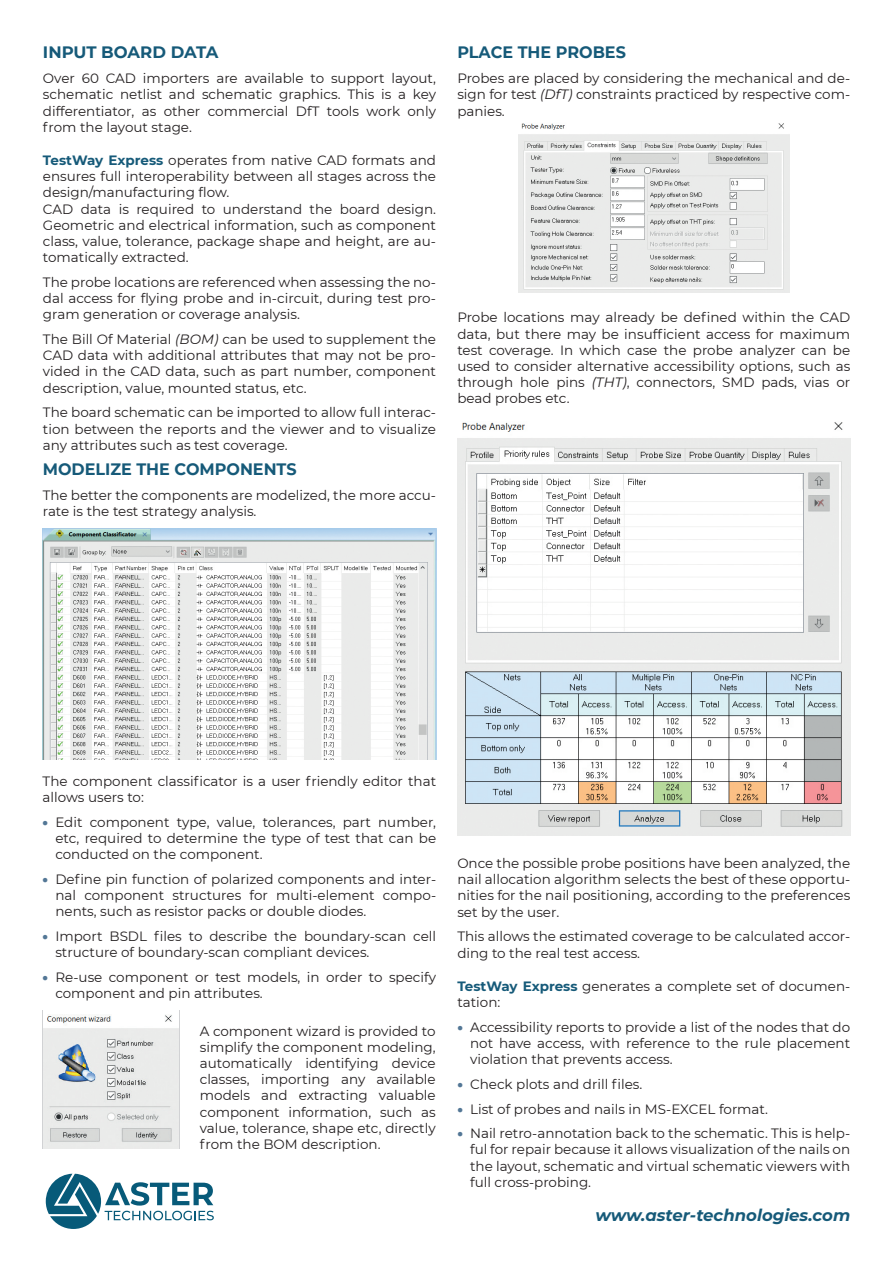
<style>
.page{position:relative;width:893px;height:1263px;background:#fff}
.page>*{position:absolute;margin:0;border:0;box-sizing:border-box;transform-origin:0 0}
.Style_de_paragraphe{font:700 16.5px "Montserrat";color:#165a79}
.t1{font:italic 700 16.5px "Montserrat";color:#165a79}
.Style_de_paragraphe-2{font:13.5px/16.2px "Montserrat";color:#231f20;text-align:justify}
.s1{font-weight:700;color:#165a79}
.s2{font-style:italic}
.s3{font-weight:900;color:#537796}
</style>
<div class="page">
<img style="left:43px;top:529px;width:393px;height:230px">
<img style="left:457px;top:422px;width:393px;height:413px">
<img style="left:518px;top:123px;width:271px;height:170px">
<img style="left:44px;top:1015px;width:135px;height:134px">
<svg style="left:46px;top:1174px;width:168px;height:55px"></svg>
<p class="Style_de_paragraphe" style="left:43px;top:41px;width:177px">INPUT BOARD DATA</p>
<p class="Style_de_paragraphe-2" style="left:43px;top:70px;width:395px">Over 60 CAD importers are available to support layout, schematic netlist and schematic graphics. This is a key differentiator, as other commercial DfT tools work only from the layout stage.</p>
<p class="Style_de_paragraphe-2" style="left:43px;top:152px;width:395px"><span class="s1">TestWay Express</span> operates from native CAD formats and ensures full interoperability between all stages across the design/manufacturing flow.</p>
<p class="Style_de_paragraphe-2" style="left:43px;top:200px;width:395px">CAD data is required to understand the board design.<br>Geometric and electrical information, such as component class, value, tolerance, package shape and height, are au&shy;tomatically extracted.</p>
<p class="Style_de_paragraphe-2" style="left:43px;top:274px;width:395px">The probe locations are referenced when assessing the no&shy;dal access for flying probe and in-circuit, during test pro&shy;gram generation or coverage analysis.</p>
<p class="Style_de_paragraphe-2" style="left:43px;top:331px;width:395px">The Bill Of Material <span class="s2">(BOM)</span> can be used to supplement the CAD data with additional attributes that may not be pro&shy;vided in the CAD data, such as part number, component description, value, mounted status, etc.</p>
<p class="Style_de_paragraphe-2" style="left:43px;top:404px;width:395px">The board schematic can be imported to allow full interac&shy;tion between the reports and the viewer and to visualize any attributes such as test coverage.</p>
<p class="Style_de_paragraphe" style="left:43px;top:457px;width:255px">MODELIZE THE COMPONENTS</p>
<p class="Style_de_paragraphe-2" style="left:43px;top:487px;width:395px">The better the components are modelized, the more accu&shy;rate is the test strategy analysis.</p>
<p class="Style_de_paragraphe" style="left:457px;top:41px;width:170px">PLACE THE PROBES</p>
<p class="Style_de_paragraphe-2" style="left:457px;top:70px;width:394px">Probes are placed by considering the mechanical and de&shy;sign for test <span class="s2">(DfT)</span> constraints practiced by respective com&shy;panies.</p>
<p class="Style_de_paragraphe-2" style="left:457px;top:309px;width:394px">Probe locations may already be defined within the CAD data, but there may be insufficient access for maximum test coverage. In which case the probe analyzer can be used to consider alternative accessibility options, such as through hole pins <span class="s2">(THT)</span>, connectors, SMD pads, vias or bead probes etc.</p>
<p class="Style_de_paragraphe-2" style="left:43px;top:772px;width:395px">The component classificator is a user friendly editor that allows users to:</p>
<p class="Style_de_paragraphe-2" style="left:55px;top:813px;width:382px;text-indent:-13px"><span class="s3">•</span> Edit component type, value, tolerances, part number, etc, required to determine the type of test that can be conducted on the component.</p>
<p class="Style_de_paragraphe-2" style="left:55px;top:870px;width:382px;text-indent:-13px"><span class="s3">•</span> Define pin function of polarized components and inter&shy;nal component structures for multi-element compo&shy;nents, such as resistor packs or double diodes.</p>
<p class="Style_de_paragraphe-2" style="left:55px;top:927px;width:382px;text-indent:-13px"><span class="s3">•</span> Import BSDL files to describe the boundary-scan cell structure of boundary-scan compliant devices.</p>
<p class="Style_de_paragraphe-2" style="left:55px;top:968px;width:382px;text-indent:-13px"><span class="s3">•</span> Re-use component or test models, in order to specify component and pin attributes.</p>
<p class="Style_de_paragraphe-2" style="left:200px;top:1022px;width:237px">A component wizard is provided to simplify the component modeling, automatically identifying device classes, importing any available models and extracting valuable component information, such as value, tolerance, shape etc, directly from the BOM description.</p>
<p class="Style_de_paragraphe-2" style="left:457px;top:855px;width:394px">Once the possible probe positions have been analyzed, the nail allocation algorithm selects the best of these opportu&shy;nities for the nail positioning, according to the preferences set by the user.</p>
<p class="Style_de_paragraphe-2" style="left:457px;top:928px;width:394px">This allows the estimated coverage to be calculated accor&shy;ding to the real test access.</p>
<p class="Style_de_paragraphe-2" style="left:457px;top:977px;width:394px"><span class="s1">TestWay Express</span> generates a complete set of documen&shy;tation:</p>
<p class="Style_de_paragraphe-2" style="left:470px;top:1018px;width:382px;text-indent:-13px"><span class="s3">•</span> Accessibility reports to provide a list of the nodes that do not have access, with reference to the rule placement violation that prevents access.</p>
<p class="Style_de_paragraphe-2" style="left:457px;top:1075px;width:187px"><span class="s3">•</span> Check plots and drill files.</p>
<p class="Style_de_paragraphe-2" style="left:457px;top:1100px;width:312px"><span class="s3">•</span> List of probes and nails in MS-EXCEL format.</p>
<p class="Style_de_paragraphe-2" style="left:470px;top:1125px;width:382px;text-indent:-13px"><span class="s3">•</span> Nail retro-annotation back to the schematic. This is help&shy;ful for repair because it allows visualization of the nails on the layout, schematic and virtual schematic viewers with full cross-probing.</p>
<p class="t1" style="left:596px;top:1203px;width:256px">www.aster-technologies.com</p>
</div>
